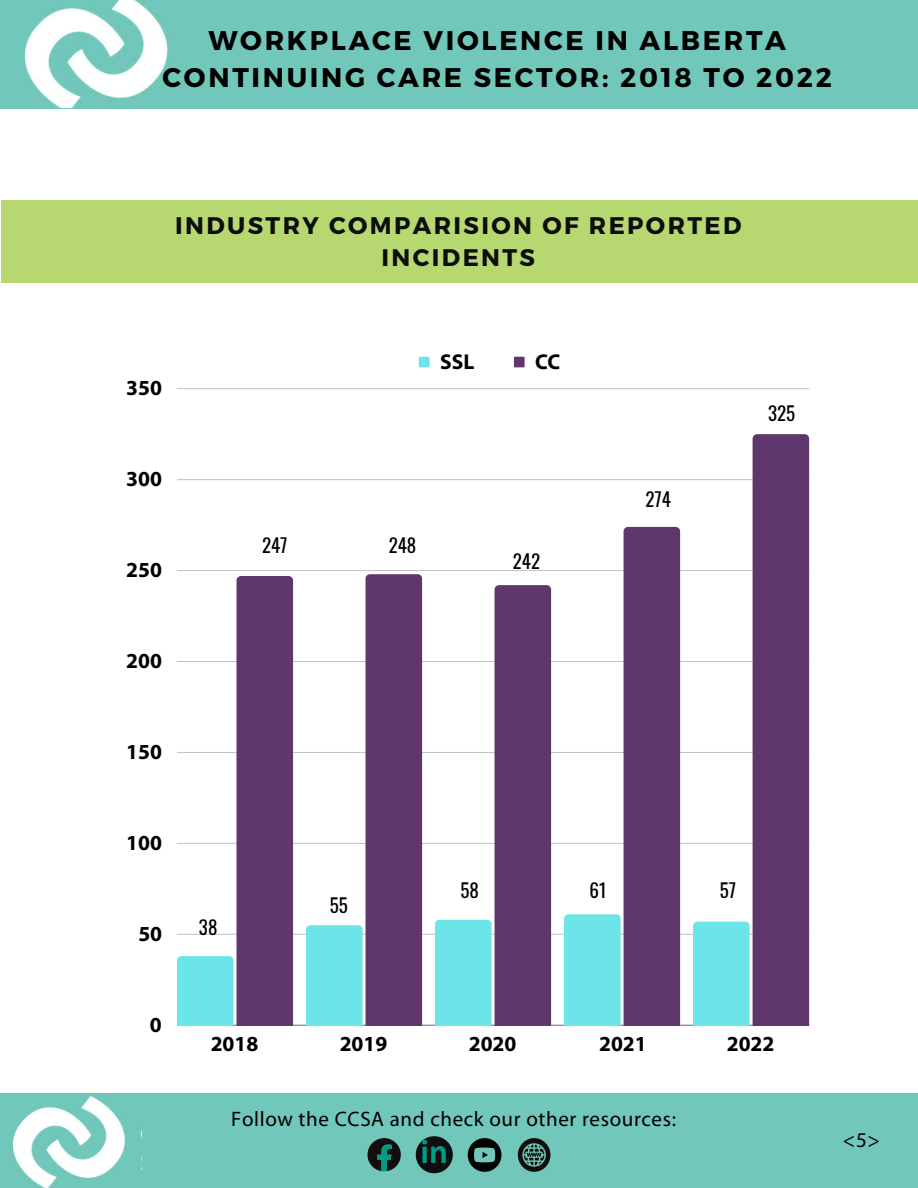
<style>
.page{position:relative;width:918px;height:1188px;background:#fff}
.page>*{position:absolute;margin:0;border:0;box-sizing:border-box;transform-origin:0 0}
.t1{font:700 35.1px "Calibri";color:#009b84}
.t2{font:700 27px/37.2px "Montserrat";letter-spacing:.1em;color:#000;text-align:center}
.t3{font:700 24px/32.7px "Montserrat";letter-spacing:.1em;color:#0c0e0c;text-align:center}
.t4{font:700 21.45px "Myriad Pro";color:#000}
.t5{font:21px "Myriad Pro";letter-spacing:.03em;color:#000}
.t6{font:18.9px "Oswald";color:#000}
</style>
<div class="page">
<div style="left:1px;top:201px;width:917px;height:82px;background:#b7d871"></div>
<div style="left:0;top:0;width:918px;height:109px;background:#71c7ba"></div>
<img style="left:26px;top:0;width:142px;height:108px">
<svg style="left:419px;top:357px;width:11px;height:10px"></svg>
<svg style="left:514px;top:357px;width:11px;height:10px"></svg>
<hr style="left:177px;top:934px;width:632px;height:1px;background:#000">
<hr style="left:177px;top:843px;width:632px;height:1px;background:#000">
<hr style="left:177px;top:752px;width:632px;height:1px;background:#000">
<hr style="left:177px;top:661px;width:632px;height:1px;background:#000">
<hr style="left:177px;top:570px;width:632px;height:1px;background:#000">
<hr style="left:177px;top:479px;width:632px;height:1px;background:#000">
<hr style="left:177px;top:388px;width:632px;height:1px;background:#000">
<hr style="left:177px;top:1025px;width:632px;height:1px;background:#000">
<svg style="left:177px;top:576px;width:116px;height:449px"></svg>
<svg style="left:306px;top:574px;width:116px;height:451px"></svg>
<svg style="left:435px;top:585px;width:116px;height:440px"></svg>
<svg style="left:564px;top:527px;width:116px;height:498px"></svg>
<svg style="left:693px;top:434px;width:116px;height:591px"></svg>
<div style="left:0;top:1093px;width:918px;height:95px;background:#71c7ba"></div>
<svg style="left:368px;top:1138px;width:33px;height:33px"></svg>
<svg style="left:468px;top:1138px;width:33px;height:34px"></svg>
<svg style="left:518px;top:1138px;width:32px;height:34px"></svg>
<img style="left:13px;top:1096px;width:129px;height:92px">
<svg style="left:416px;top:1136px;width:37px;height:37px"></svg>
<p class="t2" style="left:163px;top:20px;width:671px">WORKPLACE VIOLENCE IN ALBERTA<br>CONTINUING CARE SECTOR: 2018 TO 2022</p>
<p class="t3" style="left:175px;top:208px;width:568px">INDUSTRY COMPARISION OF REPORTED<br>INCIDENTS</p>
<p class="t4" style="left:126px;top:379px;width:37px">350</p>
<p class="t4" style="left:126px;top:470px;width:37px">300</p>
<p class="t4" style="left:126px;top:561px;width:37px">250</p>
<p class="t4" style="left:126px;top:652px;width:37px">200</p>
<p class="t4" style="left:126px;top:743px;width:37px">150</p>
<p class="t4" style="left:126px;top:834px;width:37px">100</p>
<p class="t4" style="left:138px;top:925px;width:25px">50</p>
<p class="t4" style="left:150px;top:1016px;width:13px">0</p>
<p class="t4" style="left:440px;top:353px;width:36px">SSL</p>
<p class="t4" style="left:535px;top:353px;width:26px">CC</p>
<p class="t6" style="left:262px;top:531px;width:27px">247</p>
<p class="t6" style="left:389px;top:531px;width:29px">248</p>
<p class="t6" style="left:513px;top:546px;width:29px">242</p>
<p class="t6" style="left:646px;top:485px;width:27px">274</p>
<p class="t6" style="left:768px;top:399px;width:29px">325</p>
<p class="t6" style="left:199px;top:913px;width:20px">38</p>
<p class="t6" style="left:330px;top:891px;width:20px">55</p>
<p class="t6" style="left:460px;top:876px;width:20px">58</p>
<p class="t6" style="left:590px;top:876px;width:19px">61</p>
<p class="t6" style="left:720px;top:876px;width:18px">57</p>
<p class="t4" style="left:211px;top:1035px;width:49px">2018</p>
<p class="t4" style="left:340px;top:1035px;width:49px">2019</p>
<p class="t4" style="left:469px;top:1035px;width:49px">2020</p>
<p class="t4" style="left:599px;top:1035px;width:49px">2021</p>
<p class="t4" style="left:727px;top:1035px;width:49px">2022</p>
<p class="t5" style="left:231px;top:1110px;width:446px">Follow the CCSA and check our other resources:</p>
<p class="t1" style="left:421px;top:1137px;width:29px">in</p>
<p class="t5" style="left:843px;top:1131px;width:39px">&lt;5&gt;</p>
</div>
